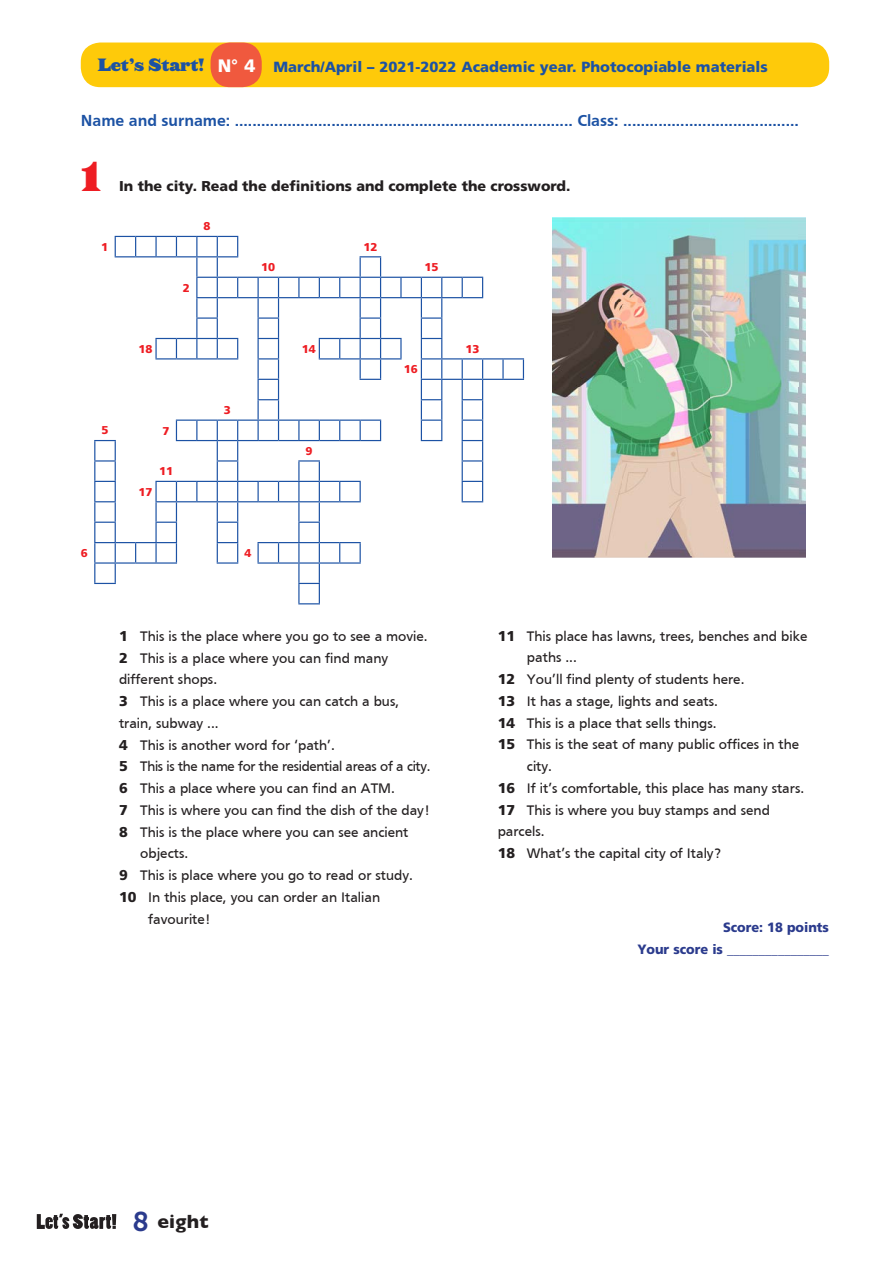
<style>
.page{position:relative;width:893px;height:1263px;background:#fff}
.page>*{position:absolute;margin:0;border:0;box-sizing:border-box;transform-origin:0 0}
.t1{font:37.5px "Saracen HTF Black";color:#ee1d23;scale:.95 1}
.t2{font:27px "Museo Sans 700";color:#2b3b8d}
.t3{font:700 19.5px "Gill Sans";letter-spacing:.015em;color:#231f20}
.t4{font:700 16.5px "Frutiger";color:#1c52a4}
.t5{font:900 14.7px "Frutiger";color:#1c52a4}
.t6{font:14.25px "Frutiger";color:#231f20}
.t7{font:900 14.25px "Frutiger";color:#231f20}
.t8{font:14.25px "Frutiger";letter-spacing:-.02em;color:#231f20}
.t9{font:900 13.5px/21.8px "Frutiger";letter-spacing:-.005em;color:#2b3b8d;text-align:right;scale:.95 1}
.t10{font:900 11.4px "Frutiger";color:#ee1d23}
.s1{font-family:"Saracen HTF Black";font-weight:400;font-size:16.5px}
.s2{font-size:18px;color:#fff}
.s3{font-weight:900}
</style>
<div class="page">
<svg style="left:37px;top:1214px;width:79px;height:15px"></svg>
<div style="left:81px;top:43px;width:748px;height:44px;background:#feca0a;border-radius:20px"></div>
<div style="left:211px;top:43px;width:51px;height:44px;background:#f0593e;border-radius:20px"></div>
<img style="left:553px;top:218px;width:253px;height:340px">
<svg style="left:94px;top:236px;width:430px;height:368px"></svg>
<hr style="left:94px;top:562px;width:21px;height:2px;background:#1c52a4">
<hr style="left:115px;top:562px;width:21px;height:2px;background:#1c52a4">
<hr style="left:136px;top:562px;width:20px;height:2px;background:#1c52a4">
<hr style="left:156px;top:562px;width:21px;height:2px;background:#1c52a4">
<p class="t5" style="left:98px;top:58px;width:672px"><span class="s1">Let’s Start!</span> <span class="s2">N° 4</span> March/April – 2021-2022 Academic year. Photocopiable materials</p>
<p class="t4" style="left:81px;top:111px;width:719px">Name and surname: ............................................................................. Class: ........................................</p>
<h1 class="t1" style="left:81px;top:151px;width:23px">1</h1>
<p class="t7" style="left:119px;top:177px;width:453px">In the city. Read the definitions and complete the crossword.</p>
<p class="t10" style="left:204px;top:219px;width:9px">8</p>
<p class="t10" style="left:101px;top:240px;width:9px">1</p>
<p class="t10" style="left:363px;top:240px;width:16px">12</p>
<p class="t10" style="left:261px;top:260px;width:16px">10</p>
<p class="t10" style="left:425px;top:260px;width:16px">15</p>
<p class="t10" style="left:183px;top:281px;width:9px">2</p>
<p class="t10" style="left:139px;top:342px;width:16px">18</p>
<p class="t10" style="left:302px;top:342px;width:16px">14</p>
<p class="t10" style="left:465px;top:342px;width:16px">13</p>
<p class="t10" style="left:404px;top:362px;width:16px">16</p>
<p class="t10" style="left:224px;top:403px;width:9px">3</p>
<p class="t10" style="left:102px;top:423px;width:9px">5</p>
<p class="t10" style="left:162px;top:424px;width:9px">7</p>
<p class="t10" style="left:139px;top:485px;width:16px">17</p>
<p class="t10" style="left:159px;top:464px;width:16px">11</p>
<p class="t10" style="left:81px;top:546px;width:9px">6</p>
<p class="t10" style="left:244px;top:546px;width:9px">4</p>
<p class="t10" style="left:306px;top:444px;width:9px">9</p>
<p class="t6" style="left:119px;top:628px;width:310px"><span class="s3">1</span> This is the place where you go to see a movie.</p>
<p class="t6" style="left:119px;top:650px;width:271px"><span class="s3">2</span> This is a place where you can find many</p>
<p class="t6" style="left:119px;top:671px;width:100px">different shops.</p>
<p class="t6" style="left:119px;top:693px;width:282px"><span class="s3">3</span> This is a place where you can catch a bus,</p>
<p class="t6" style="left:119px;top:715px;width:101px">train, subway ...</p>
<p class="t6" style="left:119px;top:737px;width:217px"><span class="s3">4</span> This is another word for ‘path’.</p>
<p class="t8" style="left:119px;top:758px;width:313px"><span class="s3">5</span> This is the name for the residential areas of a city.</p>
<p class="t6" style="left:119px;top:780px;width:277px"><span class="s3">6</span> This a place where you can find an ATM.</p>
<p class="t6" style="left:119px;top:802px;width:312px"><span class="s3">7</span> This is where you can find the dish of the day!</p>
<p class="t6" style="left:119px;top:824px;width:291px"><span class="s3">8</span> This is the place where you can see ancient</p>
<p class="t6" style="left:140px;top:845px;width:49px">objects.</p>
<p class="t6" style="left:119px;top:867px;width:295px"><span class="s3">9</span> This is place where you go to read or study.</p>
<p class="t6" style="left:119px;top:889px;width:263px"><span class="s3">10</span> In this place, you can order an Italian</p>
<p class="t6" style="left:148px;top:911px;width:64px">favourite!</p>
<p class="t6" style="left:498px;top:628px;width:311px"><span class="s3">11</span> This place has lawns, trees, benches and bike</p>
<p class="t6" style="left:527px;top:650px;width:51px">paths ...</p>
<p class="t6" style="left:498px;top:671px;width:248px"><span class="s3">12</span> You’ll find plenty of students here.</p>
<p class="t6" style="left:498px;top:693px;width:222px"><span class="s3">13</span> It has a stage, lights and seats.</p>
<p class="t6" style="left:498px;top:715px;width:220px"><span class="s3">14</span> This is a place that sells things.</p>
<p class="t6" style="left:498px;top:737px;width:303px"><span class="s3">15</span> This is the seat of many public offices in the</p>
<p class="t6" style="left:527px;top:758px;width:27px">city.</p>
<p class="t6" style="left:498px;top:780px;width:308px"><span class="s3">16</span> If it’s comfortable, this place has many stars.</p>
<p class="t6" style="left:498px;top:802px;width:274px"><span class="s3">17</span> This is where you buy stamps and send</p>
<p class="t6" style="left:498px;top:824px;width:48px">parcels.</p>
<p class="t6" style="left:498px;top:845px;width:225px"><span class="s3">18</span> What’s the capital city of Italy?</p>
<p class="t9" style="left:637px;top:916px;width:203px">Score: 18 points<br>Your score is ________________</p>
<h2 class="t2" style="left:133px;top:1206px;width:18px">8</h2>
<h3 class="t3" style="left:157px;top:1206px;width:53px">eight</h3>
</div>
